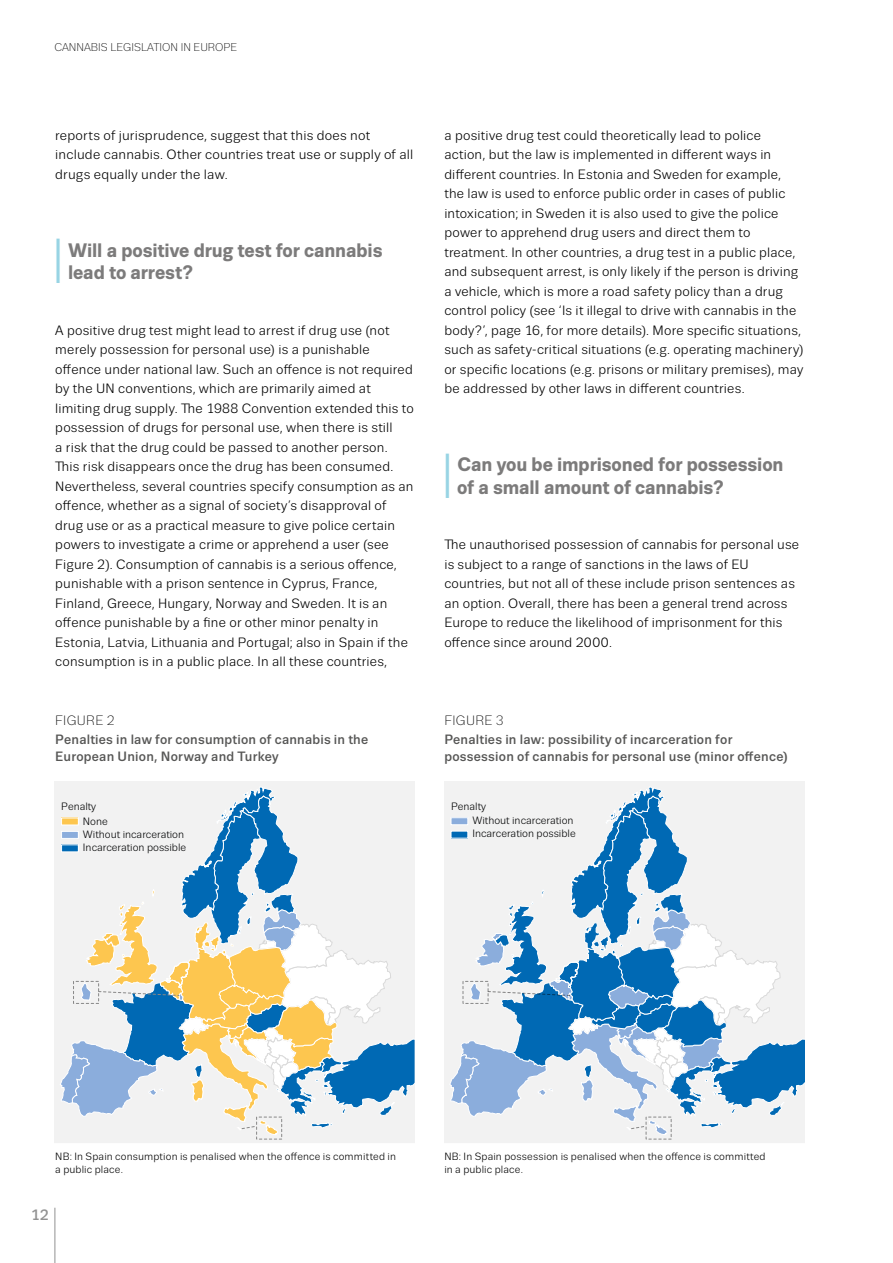
<style>
.page{position:relative;width:893px;height:1263px;background:#fff}
.page>*{position:absolute;margin:0;border:0;box-sizing:border-box;transform-origin:0 0}
.I_Headline{font:700 63.3px "Trivia Sans";color:#98d4e4;scale:.31 1}
.I_Headline-2{font:700 19.5px/22.5px "Trivia Sans";letter-spacing:-.005em;color:#7c7b7b}
.t1{font:500 15px "Trivia Sans";color:#929292}
.TEXT_Regular_9_13{font:13.5px/19.5px "Trivia Sans";letter-spacing:.015em;color:#000}
.Table_Picture_name{font:500 13.5px/17.2px "Trivia Sans";letter-spacing:.015em;color:#575756}
.Table_Picture_No{font:300 13.5px "Trivia Sans";letter-spacing:.02em;color:#000}
.t2{font:300 11.25px "Trivia Sans";color:#000}
.t3{font:10.65px/13.5px "Trivia Sans";color:#010203}
.Picture_description{font:10.5px/13.5px "Trivia Sans";letter-spacing:.015em;color:#000}
.Note{font:10.5px/13.5px "Trivia Sans";letter-spacing:.015em;color:#000}
</style>
<div class="page">
<hr style="left:55px;top:1208px;width:1px;height:55px;background:#929292">
<div style="left:55px;top:781px;width:360px;height:362px;background:#f2f2f2"></div>
<svg style="left:60px;top:786px;width:355px;height:349px"></svg>
<div style="left:444px;top:781px;width:360px;height:362px;background:#f2f2f2"></div>
<svg style="left:449px;top:786px;width:355px;height:349px"></svg>
<p class="t2" style="left:55px;top:42px;width:184px">CANNABIS LEGISLATION IN EUROPE</p>
<p class="TEXT_Regular_9_13" style="left:55px;top:125px;width:359px">reports of jurisprudence, suggest that this does not include cannabis. Other countries treat use or supply of all drugs equally under the law.</p>
<p class="I_Headline" style="left:55px;top:227px;width:21px">I</p>
<p class="I_Headline-2" style="left:68px;top:239px;width:316px">Will a positive drug test for cannabis lead to arrest?</p>
<p class="TEXT_Regular_9_13" style="left:55px;top:320px;width:360px">A positive drug test might lead to arrest if drug use (not merely possession for personal use) is a punishable offence under national law. Such an offence is not required by the UN conventions, which are primarily aimed at limiting drug supply. The 1988 Convention extended this to possession of drugs for personal use, when there is still<br>a risk that the drug could be passed to another person.<br>This risk disappears once the drug has been consumed.<br>Nevertheless, several countries specify consumption as an offence, whether as a signal of society’s disapproval of drug use or as a practical measure to give police certain powers to investigate a crime or apprehend a user (see Figure 2). Consumption of cannabis is a serious offence, punishable with a prison sentence in Cyprus, France, Finland, Greece, Hungary, Norway and Sweden. It is an offence punishable by a fine or other minor penalty in Estonia, Latvia, Lithuania and Portugal; also in Spain if the consumption is in a public place. In all these countries,</p>
<p class="Table_Picture_No" style="left:55px;top:713px;width:61px">FIGURE 2</p>
<p class="Table_Picture_name" style="left:55px;top:731px;width:314px">Penalties in law for consumption of cannabis in the<br>European Union, Norway and Turkey</p>
<p class="t3" style="left:83px;top:799px;width:26px;line-height:14.7px;text-indent:-22px">Penalty<br>None</p>
<p class="t3" style="left:83px;top:828px;width:105px;line-height:13px">Without incarceration<br>Incarceration possible</p>
<p class="TEXT_Regular_9_13" style="left:444px;top:125px;width:361px">a positive drug test could theoretically lead to police action, but the law is implemented in different ways in different countries. In Estonia and Sweden for example, the law is used to enforce public order in cases of public intoxication; in Sweden it is also used to give the police power to apprehend drug users and direct them to treatment. In other countries, a drug test in a public place, and subsequent arrest, is only likely if the person is driving a vehicle, which is more a road safety policy than a drug control policy (see ‘Is it illegal to drive with cannabis in the body?’, page 16, for more details). More specific situations, such as safety-critical situations (e.g. operating machinery) or specific locations (e.g. prisons or military premises), may be addressed by other laws in different countries.</p>
<p class="I_Headline" style="left:444px;top:441px;width:21px">I</p>
<p class="I_Headline-2" style="left:457px;top:454px;width:328px">Can you be imprisoned for possession of a small amount of cannabis?</p>
<p class="TEXT_Regular_9_13" style="left:444px;top:535px;width:356px">The unauthorised possession of cannabis for personal use is subject to a range of sanctions in the laws of EU countries, but not all of these include prison sentences as an option. Overall, there has been a general trend across Europe to reduce the likelihood of imprisonment for this offence since around 2000.</p>
<p class="Table_Picture_No" style="left:444px;top:713px;width:61px">FIGURE 3</p>
<p class="Table_Picture_name" style="left:444px;top:731px;width:345px">Penalties in law: possibility of incarceration for possession of cannabis for personal use (minor offence)</p>
<p class="t3" style="left:472px;top:800px;width:105px;text-indent:-21px">Penalty<br>Without incarceration<br>Incarceration possible</p>
<p class="Picture_description" style="left:55px;top:1149px;width:342px">NB: In Spain consumption is penalised when the offence is committed in a public place.</p>
<p class="Note" style="left:444px;top:1149px;width:323px">NB: In Spain possession is penalised when the offence is committed in a public place.</p>
<p class="t1" style="left:31px;top:1207px;width:19px">12</p>
</div>
